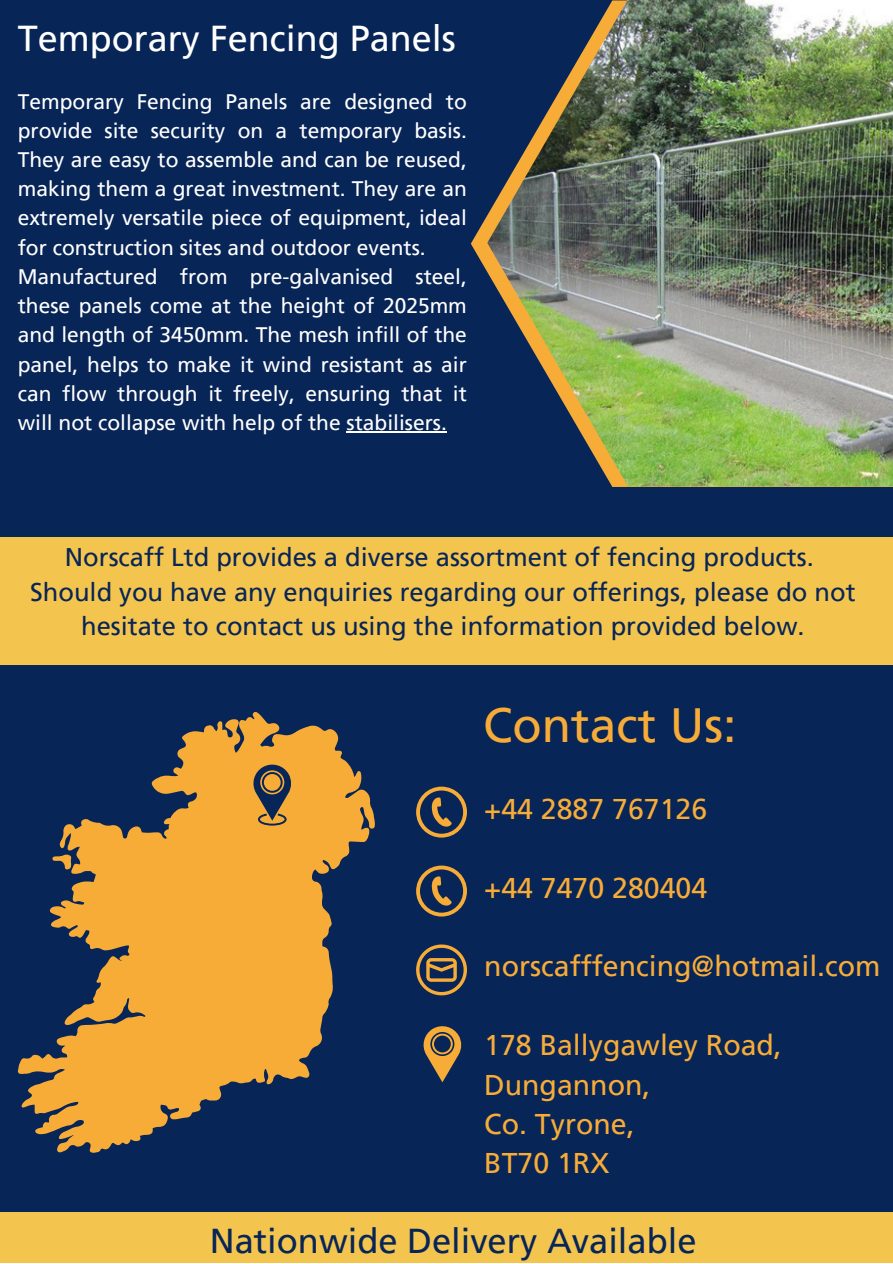
<style>
.page{position:relative;width:893px;height:1264px;background:#fff}
.page>*{position:absolute;margin:0;border:0;box-sizing:border-box;transform-origin:0 0}
.t1{font:48px "Frutiger LT Pro";color:#f8ac38}
.t2{font:36px "Frutiger LT Pro";color:#fff}
.t3{font:34.5px "Frutiger LT Pro";color:#082557}
.t4{font:28.5px "Frutiger LT Pro";color:#f8ac38}
.t5{font:25.5px/34.8px "Frutiger LT Pro";color:#082557;text-align:center}
.t6{font:21px/29.2px "Frutiger LT Pro";color:#fff;text-align:justify}
</style>
<div class="page">
<div style="left:0;top:0;width:892px;height:1262px;background:#082557"></div>
<svg style="left:20px;top:713px;width:353px;height:438px;fill:#f8ac38"></svg>
<svg style="left:61px;top:840px;width:2px;height:6px"></svg>
<svg style="left:52px;top:854px;width:19px;height:15px"></svg>
<svg style="left:251px;top:762px;width:41px;height:63px"></svg>
<svg style="left:423px;top:1026px;width:39px;height:57px"></svg>
<svg style="left:416px;top:786px;width:50px;height:51px"></svg>
<svg style="left:416px;top:944px;width:50px;height:51px"></svg>
<div style="left:0;top:1211px;width:892px;height:51px;background:#f4c54e"></div>
<img style="left:487px;top:0;width:405px;height:486px">
<div style="left:0;top:537px;width:892px;height:127px;background:#f4c54e"></div>
<hr style="left:346px;top:431px;width:101px;height:1px;background:#fff">
<svg style="left:416px;top:865px;width:50px;height:51px"></svg>
<p class="t2" style="left:18px;top:16px;width:439px">Temporary Fencing Panels</p>
<p class="t6" style="left:18px;top:86px;width:450px">Temporary Fencing Panels are designed to provide site security on a temporary basis.<br>They are easy to assemble and can be reused, making them a great investment. They are an extremely versatile piece of equipment, ideal for construction sites and outdoor events.</p>
<p class="t6" style="left:18px;top:262px;width:450px">Manufactured from pre-galvanised steel, these panels come at the height of 2025mm and length of 3450mm. The mesh infill of the panel, helps to make it wind resistant as air can flow through it freely, ensuring that it will not collapse with help of the stabilisers.</p>
<p class="t5" style="left:65px;top:539px;width:750px">Norscaff Ltd provides a diverse assortment of fencing products.</p>
<p class="t5" style="left:30px;top:574px;width:827px">Should you have any enquiries regarding our offerings, please do not hesitate to contact us using the information provided below.</p>
<p class="t1" style="left:483px;top:695px;width:255px">Contact Us:</p>
<p class="t4" style="left:484px;top:791px;width:224px">+44 2887 767126</p>
<p class="t4" style="left:484px;top:870px;width:224px">+44 7470 280404</p>
<p class="t4" style="left:484px;top:949px;width:398px">norscafffencing@hotmail.com</p>
<p class="t4" style="left:484px;top:1027px;width:299px">178 Ballygawley Road,</p>
<p class="t4" style="left:484px;top:1067px;width:168px">Dungannon,</p>
<p class="t4" style="left:484px;top:1106px;width:152px">Co. Tyrone,</p>
<p class="t4" style="left:484px;top:1145px;width:127px">BT70 1RX</p>
<p class="t3" style="left:210px;top:1220px;width:488px">Nationwide Delivery Available</p>
</div>
